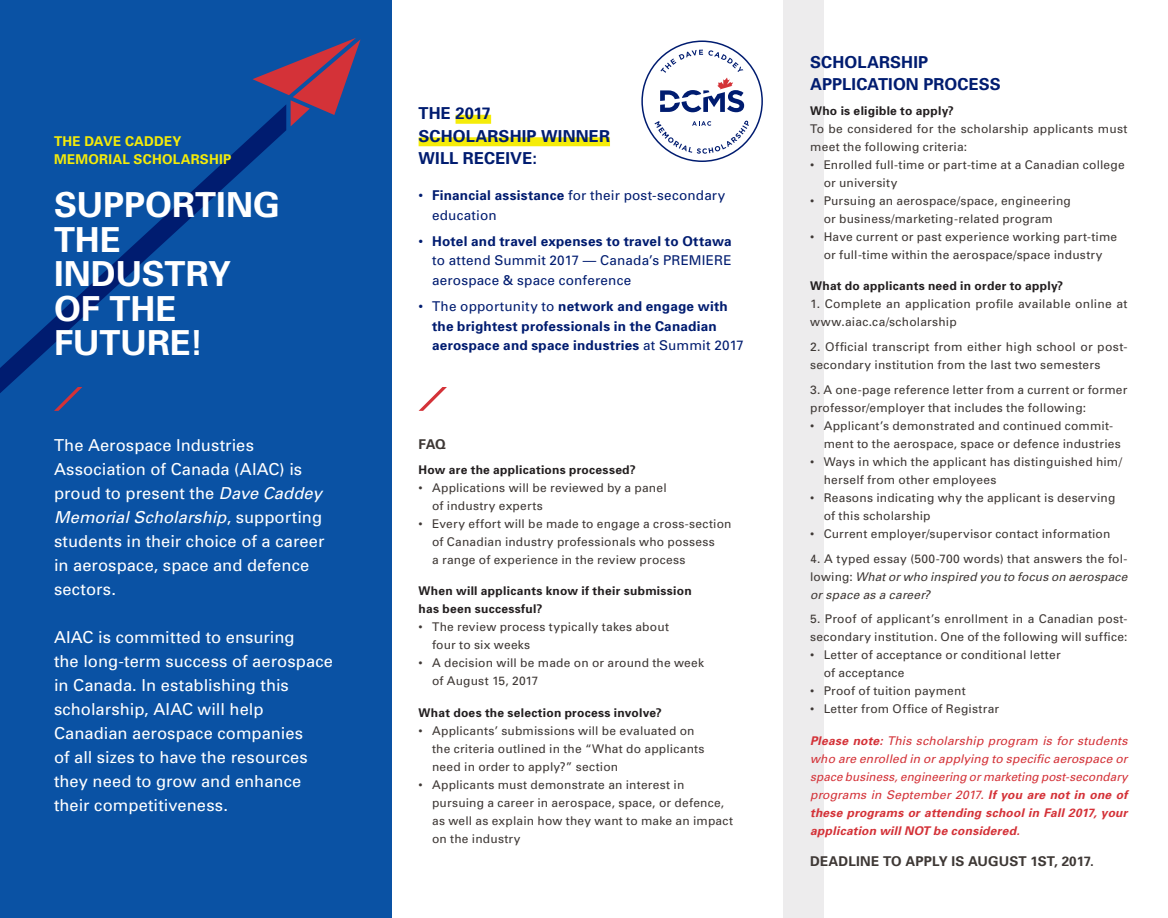
<style>
.page{position:relative;width:1168px;height:918px;background:#fff}
.page>*{position:absolute;margin:0;border:0;box-sizing:border-box;transform-origin:0 0}
.t1{font:700 34.5px/34.5px "Univers";color:#fff}
.t2{font:16.5px/24px "Univers";letter-spacing:.005em;color:#fff}
.t3{font:700 16.5px/22.5px "Univers";letter-spacing:.005em;color:#001c70}
.t4{font:13.5px/19.5px "Univers";letter-spacing:.015em;color:#001c70}
.t5{font:700 13.5px/19.5px "Univers";letter-spacing:.015em;color:#001c70}
.t6{font:700 13.5px "Univers";letter-spacing:.01em;color:#3e3835}
.t7{font:700 13.5px/18px "Univers";letter-spacing:.015em;color:#f5ec09}
.t8{font:12px/18px "Univers";letter-spacing:.02em;color:#3e3835}
.t9{font:italic 12px/18px "Univers";letter-spacing:.01em;color:#d43238;text-align:justify}
.t10{font:700 12px/18px "Univers";letter-spacing:.025em;color:#231f20}
.t11{font:italic 12px/18px "Univers";letter-spacing:.015em;color:#3e3835;text-align:justify}
.s1{font-style:italic}
.s2{font-weight:700}
.s3{font-weight:400}
.s4{font-style:normal}
</style>
<div class="page">
<div style="left:0;top:0;width:392px;height:918px;background:#0a52a4"></div>
<div style="left:783px;top:0;width:41px;height:918px;background:#edeced"></div>
<svg style="left:0;top:126px;width:286px;height:267px"></svg>
<svg style="left:252px;top:38px;width:108px;height:88px"></svg>
<svg style="left:641px;top:40px;width:122px;height:122px"></svg>
<svg style="left:54px;top:387px;width:28px;height:24px"></svg>
<svg style="left:418px;top:387px;width:29px;height:24px"></svg>
<div style="left:455px;top:115px;width:36px;height:9px;background:#f5ec09"></div>
<div style="left:419px;top:137px;width:191px;height:9px;background:#f5ec09"></div>
<p class="t7" style="left:54px;top:132px;width:179px">THE DAVE CADDEY<br>MEMORIAL SCHOLARSHIP</p>
<h1 class="t1" style="left:54px;top:187px;width:227px">SUPPORTING<br>THE<br>INDUSTRY<br>OF THE<br>FUTURE!</h1>
<h2 class="t2" style="left:54px;top:433px;width:272px">The Aerospace Industries<br>Association of Canada (AIAC) is proud to present the <span class="s1">Dave Caddey<br>Memorial Scholarship</span>, supporting students in their choice of a career in aerospace, space and defence sectors.</h2>
<p class="t2" style="left:54px;top:625px;width:281px">AIAC is committed to ensuring<br>the long-term success of aerospace in Canada. In establishing this scholarship, AIAC will help<br>Canadian aerospace companies<br>of all sizes to have the resources they need to grow and enhance their competitiveness.</p>
<h2 class="t3" style="left:419px;top:102px;width:193px">THE 2017<br>SCHOLARSHIP WINNER<br>WILL RECEIVE:</h2>
<p class="t4" style="left:432px;top:185px;width:295px;text-indent:-14px">• <span class="s2">Financial assistance</span> for their post-secondary education</p>
<p class="t4" style="left:432px;top:231px;width:301px;text-align:justify;text-indent:-14px">• <span class="s2">Hotel and travel expenses to travel to Ottawa </span>to attend Summit 2017 — Canada’s PREMIERE aerospace &amp; space conference</p>
<p class="t5" style="left:432px;top:296px;width:313px;text-indent:-14px"><span class="s3">• The opportunity to</span> network and engage with the brightest professionals in the Canadian aerospace and space industries <span class="s3">at Summit 2017</span></p>
<p class="t6" style="left:418px;top:435px;width:29px">FAQ</p>
<p class="t10" style="left:418px;top:460px;width:219px">How are the applications processed?</p>
<p class="t8" style="left:432px;top:478px;width:236px;text-indent:-14px">• Applications will be reviewed by a panel of industry experts</p>
<p class="t8" style="left:432px;top:514px;width:301px;text-indent:-14px">• Every effort will be made to engage a cross-section of Canadian industry professionals who possess<br>a range of experience in the review process</p>
<p class="t10" style="left:418px;top:582px;width:275px">When will applicants know if their submission has been successful?</p>
<p class="t8" style="left:432px;top:618px;width:238px;text-indent:-14px">• The review process typically takes about four to six weeks</p>
<p class="t8" style="left:432px;top:654px;width:274px;text-indent:-14px">• A decision will be made on or around the week of August 15, 2017</p>
<p class="t10" style="left:418px;top:703px;width:245px">What does the selection process involve?</p>
<p class="t8" style="left:432px;top:721px;width:274px;text-indent:-14px">• Applicants’ submissions will be evaluated on the criteria outlined in the “What do applicants need in order to apply?” section</p>
<p class="t8" style="left:432px;top:775px;width:302px;text-indent:-14px">• Applicants must demonstrate an interest in pursuing a career in aerospace, space, or defence, as well as explain how they want to make an impact on the industry</p>
<h2 class="t3" style="left:810px;top:50px;width:192px">SCHOLARSHIP<br>APPLICATION PROCESS</h2>
<p class="t10" style="left:810px;top:101px;width:145px">Who is eligible to apply?</p>
<p class="t8" style="left:810px;top:119px;width:319px">To be considered for the scholarship applicants must meet the following criteria:</p>
<p class="t8" style="left:824px;top:155px;width:303px;text-indent:-14px">• Enrolled full-time or part-time at a Canadian college or university</p>
<p class="t8" style="left:810px;top:191px;width:262px;text-align:center">• Pursuing an aerospace/space, engineering or business/marketing-related program</p>
<p class="t8" style="left:810px;top:227px;width:309px;text-align:center">• Have current or past experience working part-time or full-time within the aerospace/space industry</p>
<p class="t10" style="left:810px;top:277px;width:255px">What do applicants need in order to apply?</p>
<p class="t8" style="left:810px;top:295px;width:319px">1. Complete an application profile available online at www.aiac.ca/scholarship</p>
<p class="t8" style="left:810px;top:338px;width:319px">2. Official transcript from either high school or post&shy;secondary institution from the last two semesters</p>
<p class="t8" style="left:810px;top:380px;width:319px">3. A one-page reference letter from a current or former professor/employer that includes the following:</p>
<p class="t8" style="left:824px;top:416px;width:299px;text-indent:-14px">• Applicant’s demonstrated and continued commit&shy;ment to the aerospace, space or defence industries</p>
<p class="t8" style="left:824px;top:452px;width:300px;text-indent:-14px">• Ways in which the applicant has distinguished him/ herself from other employees</p>
<p class="t8" style="left:824px;top:488px;width:293px;text-indent:-14px">• Reasons indicating why the applicant is deserving of this scholarship</p>
<p class="t8" style="left:810px;top:524px;width:302px">• Current employer/supervisor contact information</p>
<p class="t11" style="left:810px;top:549px;width:319px"><span class="s4">4. A typed essay (500-700 words) that answers the fol&shy;lowing:</span> What or who inspired you to focus on aerospace or space as a career?</p>
<p class="t8" style="left:810px;top:610px;width:319px">5. Proof of applicant’s enrollment in a Canadian post&shy;secondary institution. One of the following will suffice:</p>
<p class="t8" style="left:824px;top:646px;width:238px;text-indent:-14px">• Letter of acceptance or conditional letter of acceptance</p>
<p class="t8" style="left:810px;top:682px;width:157px">• Proof of tuition payment</p>
<p class="t8" style="left:810px;top:700px;width:190px">• Letter from Office of Registrar</p>
<p class="t9" style="left:810px;top:731px;width:319px"><span class="s2">Please note:</span> This scholarship program is for students who are enrolled in or applying to specific aerospace or space business, engineering or marketing post-secondary programs in September 2017. <span class="s2">If you are not in one of these programs or attending school in Fall 2017, your application will NOT be considered.</span></p>
<p class="t6" style="left:810px;top:853px;width:285px">DEADLINE TO APPLY IS AUGUST 1ST, 2017.</p>
</div>
